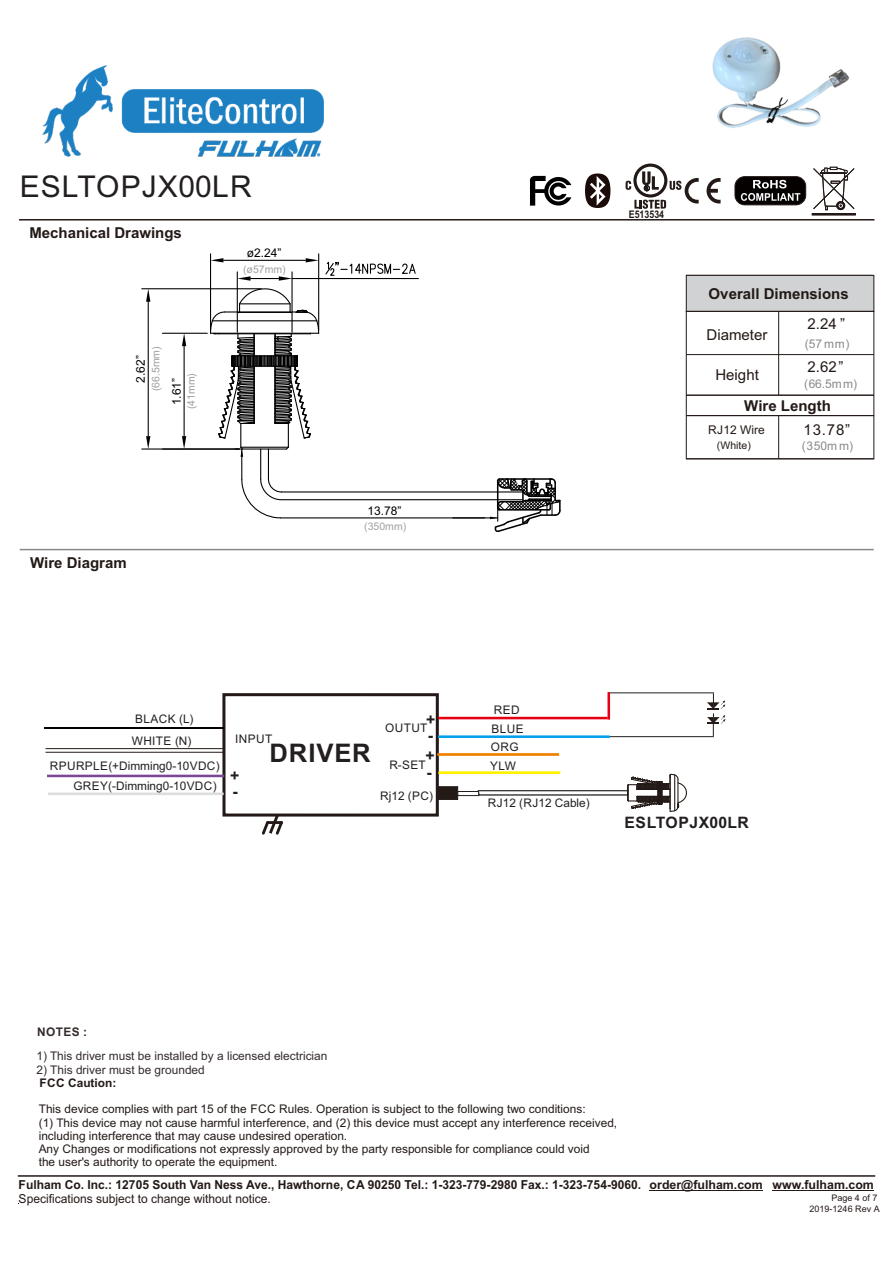
<style>
.page{position:relative;width:893px;height:1262px;background:#fff}
.page>*{position:absolute;margin:0;border:0;box-sizing:border-box;transform-origin:0 0}
.t1{font:30px "Arial";letter-spacing:.035em;color:#231f20}
.t2{font:700 25.65px "Arial";letter-spacing:.035em;color:#231f20}
.t3{font:700 15.75px/17.5px "Arial";letter-spacing:.035em;color:#231f20}
.t4{font:700 15px "Arial";color:#231916}
.t5{font:15px "Arial";color:#231916}
.t6{font:700 12.3px "Arial";color:#231916}
.t7{font:12.3px "Arial";color:#231916}
.t8{font:12px "Arial";color:#000}
.t9{font:12px "Arial";color:#898989}
.t10{font:12px "Arial";color:#231916}
.t11{font:11.85px/13.2px "Arial";color:#231916}
.t12{font:11.85px "Arial";color:#332c2b}
.t13{font:11.85px/20.2px "Arial";color:#231f20;text-align:right}
.t14{font:11.85px/18.8px "Arial";letter-spacing:.035em;color:#231f20}
.t15{font:700 11.85px "Arial";color:#231916}
.t16{font:700 11.85px "Arial";letter-spacing:.035em;color:#332c2b}
.t17{font:10.5px "Arial";color:#a0a0a1}
.t18{font:10.5px "Arial";color:#231916}
.t19{font:700 10.5px "Arial";color:#231916;scale:.84 1}
.t20{font:9px "Arial";color:#231916}
</style>
<div class="page">
<img style="left:712px;top:37px;width:138px;height:91px">
<hr style="left:20px;top:549px;width:853px;height:1px;background:#898989">
<hr style="left:18px;top:1175px;width:857px;height:1px;background:#231916">
<hr style="left:649px;top:1189px;width:113px;height:1px;background:#231916">
<hr style="left:772px;top:1189px;width:101px;height:1px;background:#231916">
<hr style="left:778px;top:311px;width:1px;height:84px;background:#231916">
<hr style="left:686px;top:354px;width:187px;height:1px;background:#231916">
<div style="left:686px;top:275px;width:188px;height:36px;background:#d0d2d4"></div>
<hr style="left:686px;top:395px;width:187px;height:1px;background:#231916">
<hr style="left:686px;top:415px;width:187px;height:1px;background:#231916">
<hr style="left:778px;top:415px;width:1px;height:44px;background:#231916">
<hr style="left:19px;top:219px;width:855px;height:1px;background:#231916">
<hr style="left:268px;top:449px;width:1px;height:30px;background:#000">
<hr style="left:260px;top:449px;width:1px;height:30px;background:#000">
<hr style="left:142px;top:288px;width:119px;height:1px;background:#000">
<hr style="left:142px;top:448px;width:97px;height:1px;background:#000">
<hr style="left:148px;top:302px;width:1px;height:134px;background:#000">
<svg style="left:146px;top:289px;width:4px;height:13px"></svg>
<svg style="left:146px;top:436px;width:4px;height:13px"></svg>
<hr style="left:210px;top:254px;width:1px;height:76px;background:#000">
<hr style="left:318px;top:254px;width:1px;height:76px;background:#000">
<hr style="left:162px;top:333px;width:45px;height:1px;background:#000">
<hr style="left:183px;top:346px;width:2px;height:90px;background:#000">
<svg style="left:182px;top:436px;width:4px;height:13px"></svg>
<svg style="left:182px;top:333px;width:4px;height:13px"></svg>
<hr style="left:241px;top:449px;width:1px;height:30px;background:#000">
<svg style="left:241px;top:477px;width:320px;height:56px"></svg>
<div style="left:686px;top:311px;width:188px;height:148px;border:1px solid #231916"></div>
<hr style="left:46px;top:752px;width:177px;height:1px;background:#231916">
<hr style="left:46px;top:748px;width:177px;height:1px;background:#231916">
<hr style="left:608px;top:736px;width:105px;height:1px;background:#231f20">
<hr style="left:608px;top:692px;width:106px;height:1px;background:#231f20">
<svg style="left:707px;top:693px;width:18px;height:43px"></svg>
<hr style="left:47px;top:774px;width:177px;height:3px;background:#7d4798">
<hr style="left:45px;top:727px;width:179px;height:2px;background:#050101">
<hr style="left:292px;top:278px;width:126px;height:1px;background:#000">
<svg style="left:209px;top:257px;width:207px;height:200px"></svg>
<hr style="left:48px;top:792px;width:176px;height:3px;background:#dcdddd">
<svg style="left:221px;top:692px;width:468px;height:143px"></svg>
<hr style="left:266px;top:821px;width:17px;height:3px;background:#231916">
<img style="left:42px;top:65px;width:282px;height:92px">
<div style="left:734px;top:176px;width:71px;height:29px;background:#050101;border:1px solid #231916;border-radius:10px"></div>
<svg style="left:740px;top:180px;width:60px;height:21px"></svg>
<svg style="left:813px;top:167px;width:41px;height:43px"></svg>
<hr style="left:811px;top:213px;width:44px;height:2px;background:#231916">
<svg style="left:706px;top:178px;width:14px;height:25px"></svg>
<svg style="left:633px;top:163px;width:34px;height:34px"></svg>
<div style="left:636px;top:167px;width:28px;height:27px;background:#fff;border-radius:50%"></div>
<svg style="left:625px;top:171px;width:73px;height:38px"></svg>
<svg style="left:585px;top:173px;width:25px;height:35px"></svg>
<svg style="left:530px;top:176px;width:41px;height:30px"></svg>
<h1 class="t1" style="left:20px;top:175px;width:233px">ESLTOPJX00LR</h1>
<p class="t4" style="left:29px;top:227px;width:154px">Mechanical Drawings</p>
<p class="t8" style="left:136px;top:382px;width:29px;rotate:-90deg">2.62”</p>
<p class="t17" style="left:152px;top:391px;width:46px;rotate:-90deg">(66.5mm)</p>
<p class="t8" style="left:172px;top:405px;width:29px;rotate:-90deg">1.61”</p>
<p class="t17" style="left:187px;top:409px;width:38px;rotate:-90deg">(41mm)</p>
<p class="t8" style="left:247px;top:248px;width:36px">ø2.24”</p>
<p class="t17" style="left:243px;top:265px;width:44px">(ø57mm)</p>
<p class="t4" style="left:30px;top:556px;width:98px">Wire Diagram</p>
<p class="t8" style="left:367px;top:506px;width:36px">13.78”</p>
<p class="t17" style="left:364px;top:522px;width:43px">(350mm)</p>
<p class="t19" style="left:629px;top:210px;width:43px">E513534</p>
<p class="t4" style="left:708px;top:288px;width:142px">Overall Dimensions</p>
<p class="t5" style="left:706px;top:329px;width:62px">Diameter</p>
<p class="t5" style="left:715px;top:369px;width:45px">Height</p>
<p class="t5" style="left:807px;top:318px;width:39px">2.24 ”</p>
<p class="t9" style="left:804px;top:339px;width:46px">(57 mm)</p>
<p class="t5" style="left:807px;top:361px;width:37px">2.62”</p>
<p class="t9" style="left:804px;top:380px;width:54px">(66.5mm)</p>
<p class="t4" style="left:744px;top:400px;width:88px">Wire Length</p>
<p class="t10" style="left:708px;top:425px;width:58px">RJ12 Wire</p>
<p class="t18" style="left:717px;top:441px;width:35px">(White)</p>
<p class="t5" style="left:803px;top:424px;width:48px">13.78”</p>
<p class="t9" style="left:801px;top:441px;width:53px">(350m m)</p>
<p class="t14" style="left:135px;top:710px;width:60px">BLACK (L)</p>
<p class="t13" style="left:50px;top:756px;width:171px">RPURPLE(+Dimming0-10VDC)<br>GREY(-Dimming0-10VDC)</p>
<h3 class="t3" style="left:426px;top:712px;width:11px">+</h3>
<p class="t14" style="left:385px;top:720px;width:44px">OUTUT</p>
<p class="t14" style="left:132px;top:732px;width:61px">WHITE (N)</p>
<p class="t14" style="left:235px;top:730px;width:39px">INPUT</p>
<h3 class="t3" style="left:427px;top:727px;width:7px">-</h3>
<h2 class="t2" style="left:269px;top:743px;width:103px">DRIVER</h2>
<h3 class="t3" style="left:425px;top:747px;width:11px">+ -</h3>
<p class="t14" style="left:389px;top:756px;width:38px">R-SET</p>
<h3 class="t3" style="left:230px;top:768px;width:11px;line-height:16.5px">+ -</h3>
<p class="t14" style="left:380px;top:787px;width:54px">Rj12 (PC)</p>
<p class="t14" style="left:491px;top:702px;width:34px">RED<br>BLUE</p>
<p class="t14" style="left:490px;top:738px;width:30px;line-height:19.5px">ORG<br>YLW</p>
<p class="t13" style="left:487px;top:794px;width:103px">RJ12 (RJ12 Cable)</p>
<h3 class="t3" style="left:624px;top:815px;width:126px">ESLTOPJX00LR</h3>
<p class="t16" style="left:37px;top:1027px;width:52px">NOTES :</p>
<p class="t12" style="left:36px;top:1051px;width:292px">1) This driver must be installed by a licensed electrician</p>
<p class="t12" style="left:36px;top:1065px;width:170px">2) This driver must be grounded</p>
<p class="t15" style="left:39px;top:1078px;width:78px">FCC Caution:</p>
<p class="t11" style="left:39px;top:1103px;width:580px">This device complies with part 15 of the FCC Rules. Operation is subject to the following two conditions:<br>(1) This device may not cause harmful interference, and (2) this device must accept any interference received, including interference that may cause undesired operation.<br>Any Changes or modifications not expressly approved by the party responsible for compliance could void<br>the user's authority to operate the equipment.</p>
<p class="t6" style="left:19px;top:1179px;width:624px">Fulham Co. Inc.: 12705 South Van Ness Ave., Hawthorne, CA 90250 Tel.: 1-323-779-2980 Fax.: 1-323-754-9060.</p>
<p class="t7" style="left:19px;top:1193px;width:253px">Specifications subject to change without notice.</p>
<p class="t6" style="left:649px;top:1179px;width:226px">order@fulham.com www.fulham.com</p>
<p class="t20" style="left:831px;top:1194px;width:48px">Page 4 of 7</p>
<p class="t20" style="left:809px;top:1205px;width:72px">2019-1246 Rev A</p>
</div>
